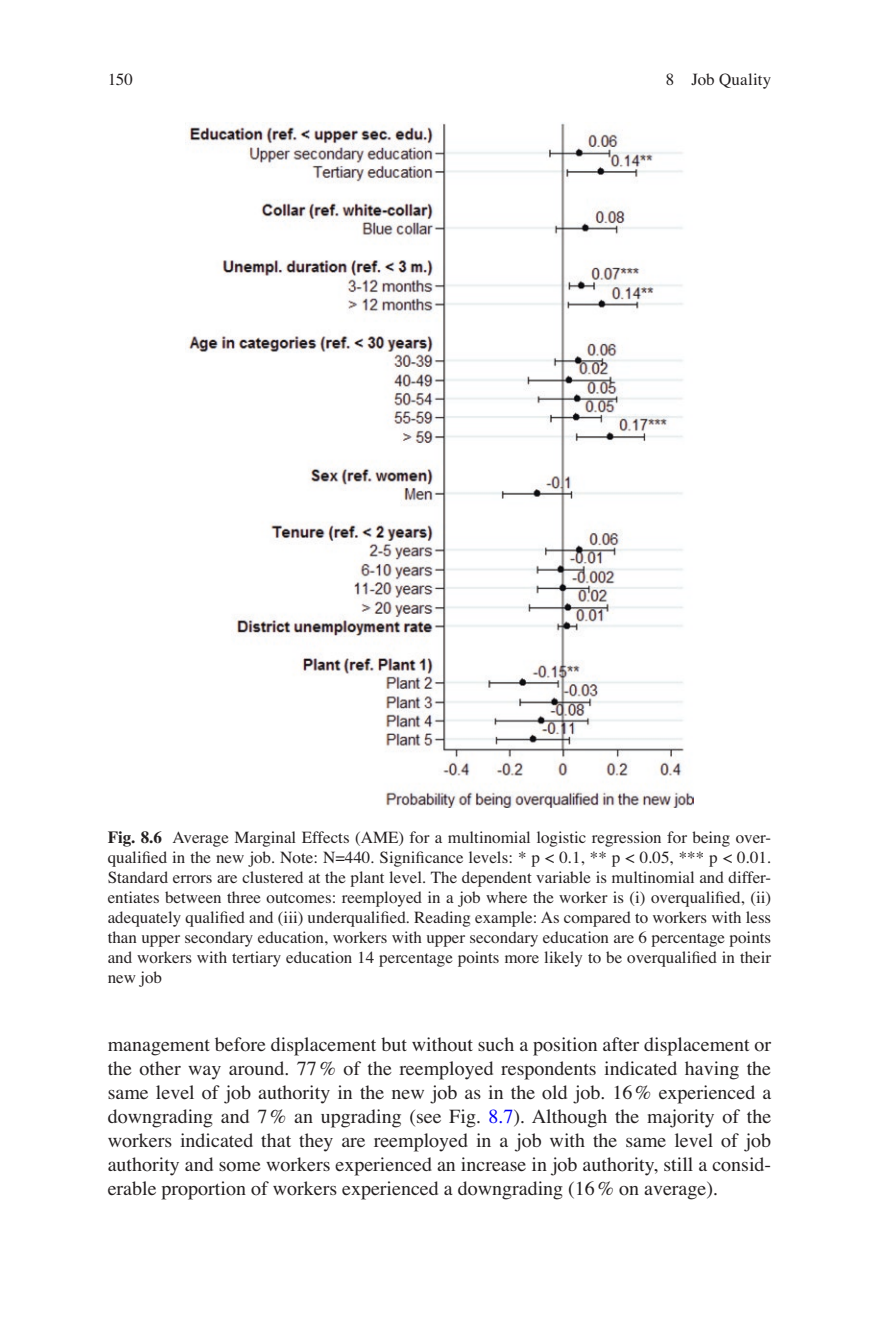
<style>
.page{position:relative;width:879px;height:1333px;background:#fff}
.page>*{position:absolute;margin:0;border:0;box-sizing:border-box;transform-origin:0 0}
.t1{font:20px/24px "Ybtvrl Dfmntf Times";color:#231f20;text-align:justify}
.t2{font:17px/20px "Ybtvrl Dfmntf Times";color:#231f20;text-align:justify}
.t3{font:17px "Vxthgs Xmfjyq Times";letter-spacing:.015em;color:#231f20}
.s1{font-family:"Kpwdxf Sdpjpv Times";font-weight:700}
.s2{color:#0000fa}
</style>
<div class="page">
<img style="left:185px;top:122px;width:509px;height:685px">
<p class="t2" style="left:108px;top:71px;width:27px">150</p>
<p class="t3" style="left:666px;top:72px;width:107px">8 Job Quality</p>
<p class="t2" style="left:108px;top:828px;width:665px"><span class="s1">Fig. 8.6</span> Average Marginal Effects (AME) for a multinomial logistic regression for being over&shy;qualified in the new job. Note: N=440. Significance levels: * p &lt; 0.1, ** p &lt; 0.05, *** p &lt; 0.01.<br>Standard errors are clustered at the plant level. The dependent variable is multinomial and differ&shy;entiates between three outcomes: reemployed in a job where the worker is (i) overqualified, (ii) adequately qualified and (iii) underqualified. Reading example: As compared to workers with less than upper secondary education, workers with upper secondary education are 6 percentage points and workers with tertiary education 14 percentage points more likely to be overqualified in their new job</p>
<p class="t1" style="left:108px;top:1033px;width:665px">management before displacement but without such a position after displacement or the other way around. 77% of the reemployed respondents indicated having the same level of job authority in the new job as in the old job. 16% experienced a downgrading and 7% an upgrading (see Fig. <span class="s2">8.7</span>). Although the majority of the workers indicated that they are reemployed in a job with the same level of job authority and some workers experienced an increase in job authority, still a consid&shy;erable proportion of workers experienced a downgrading (16% on average).</p>
</div>
